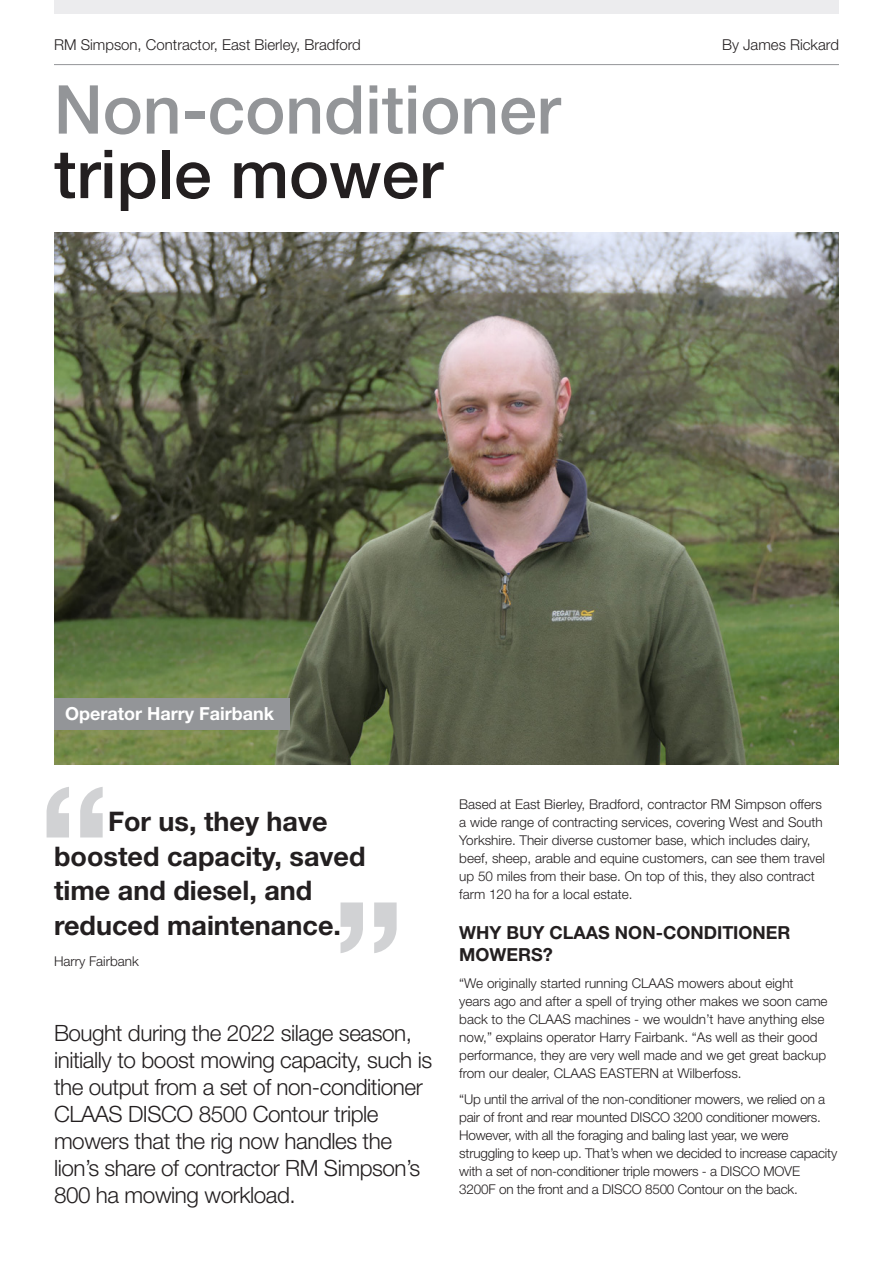
<style>
.page{position:relative;width:893px;height:1263px;background:#fff}
.page>*{position:absolute;margin:0;border:0;box-sizing:border-box;transform-origin:0 0}
.t1{font:500 67.5px/64.5px "Helvetica Neue LT Std";color:#939598}
.t2{font:700 27px/34.5px "Helvetica Neue LT Std";color:#231f20}
.t3{font:300 22.5px/27px "Helvetica Neue LT Std";letter-spacing:-.02em;color:#231f20}
.t4{font:700 18px/22.5px "Helvetica Neue LT Std";color:#231f20}
.body{font:700 18px "Helvetica Neue LT Std";color:#fff}
.t5{font:300 15px "Helvetica Neue LT Std";color:#231f20}
.body-2{font:300 13.5px/18px "Helvetica Neue LT Std";color:#231f20}
.s1{color:#231f20}
</style>
<div class="page">
<hr style="left:54px;top:64px;width:785px;height:1px;background:#939598">
<div style="left:54px;top:0;width:785px;height:13px;background:#ececee"></div>
<img style="left:54px;top:233px;width:785px;height:531px">
<div style="left:54px;top:698px;width:235px;height:32px;background:#939598"></div>
<svg style="left:46px;top:787px;width:57px;height:50px"></svg>
<svg style="left:341px;top:902px;width:56px;height:51px"></svg>
<p class="t5" style="left:54px;top:36px;width:308px">RM Simpson, Contractor, East Bierley, Bradford</p>
<p class="t5" style="left:722px;top:36px;width:118px">By James Rickard</p>
<p class="t1" style="left:54px;top:77px;width:508px">Non-conditioner <span class="s1">triple mower</span></p>
<p class="body" style="left:65px;top:703px;width:211px">Operator Harry Fairbank</p>
<p class="t2" style="left:54px;top:804px;width:313px;text-indent:54px">For us, they have boosted capacity, saved time and diesel, and reduced maintenance.</p>
<p class="body-2" style="left:54px;top:952px;width:86px">Harry Fairbank</p>
<p class="t3" style="left:54px;top:1019px;width:380px">Bought during the 2022 silage season, initially to boost mowing capacity, such is the output from a set of non-conditioner CLAAS DISCO 8500 Contour triple mowers that the rig now handles the lion’s share of contractor RM Simpson’s 800 ha mowing workload.</p>
<p class="body-2" style="left:459px;top:795px;width:367px">Based at East Bierley, Bradford, contractor RM Simpson offers a wide range of contracting services, covering West and South Yorkshire. Their diverse customer base, which includes dairy, beef, sheep, arable and equine customers, can see them travel up 50 miles from their base. On top of this, they also contract farm 120 ha for a local estate.</p>
<p class="t4" style="left:459px;top:920px;width:333px">WHY BUY CLAAS NON-CONDITIONER<br>MOWERS?</p>
<p class="body-2" style="left:459px;top:973px;width:370px">“We originally started running CLAAS mowers about eight years ago and after a spell of trying other makes we soon came back to the CLAAS machines - we wouldn’t have anything else now,” explains operator Harry Fairbank. “As well as their good performance, they are very well made and we get great backup from our dealer, CLAAS EASTERN at Wilberfoss.</p>
<p class="body-2" style="left:459px;top:1090px;width:379px">“Up until the arrival of the non-conditioner mowers, we relied on a pair of front and rear mounted DISCO 3200 conditioner mowers.<br>However, with all the foraging and baling last year, we were struggling to keep up. That’s when we decided to increase capacity with a set of non-conditioner triple mowers - a DISCO MOVE 3200F on the front and a DISCO 8500 Contour on the back.</p>
</div>
